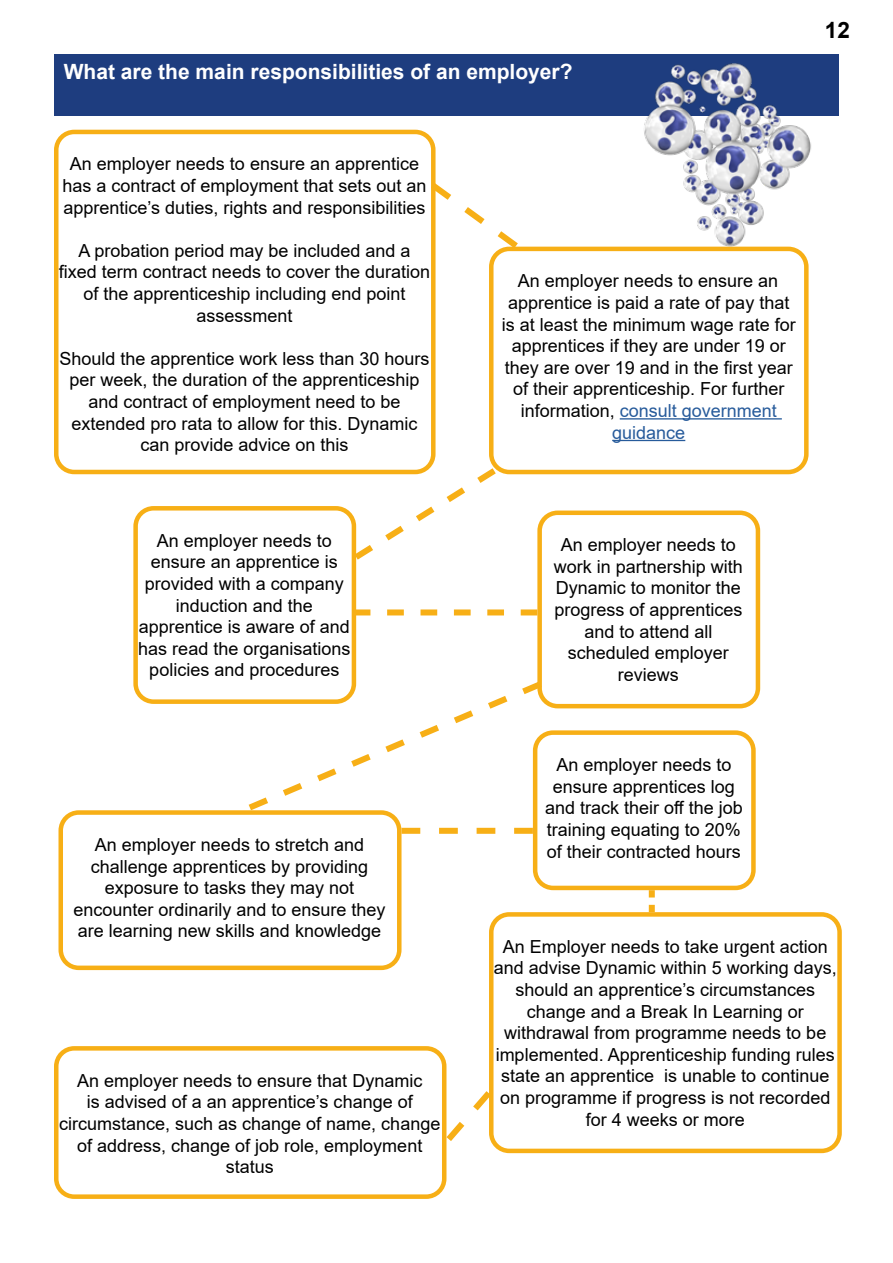
<style>
.page{position:relative;width:893px;height:1263px;background:#fff}
.page>*{position:absolute;margin:0;border:0;box-sizing:border-box;transform-origin:0 0}
.t1{font:700 22.5px "Arial";color:#000}
.t2{font:700 21px "Arial";color:#fff}
.t3{font:18px/21.6px "Arial";color:#000;text-align:center}
.s1{color:#275b9b}
</style>
<div class="page">
<div style="left:54px;top:54px;width:785px;height:62px;background:#1e3d7f"></div>
<div style="left:537px;top:510px;width:223px;height:198px;border:4px solid #f7af16;border-radius:18px"></div>
<div style="left:533px;top:730px;width:223px;height:160px;border:4px solid #f7af16;border-radius:18px"></div>
<div style="left:58px;top:810px;width:343px;height:160px;border:4px solid #f7af16;border-radius:18px"></div>
<div style="left:489px;top:912px;width:353px;height:241px;border:4px solid #f7af16;border-radius:18px"></div>
<hr style="left:620px;top:418px;width:162px;height:1px;background:#275b9b">
<hr style="left:612px;top:440px;width:73px;height:1px;background:#275b9b">
<div style="left:489px;top:247px;width:320px;height:227px;border:4px solid #f7af16;border-radius:18px"></div>
<div style="left:54px;top:130px;width:382px;height:344px;border:4px solid #f7af16;border-radius:18px"></div>
<div style="left:133px;top:506px;width:223px;height:198px;border:4px solid #f7af16;border-radius:18px"></div>
<div style="left:54px;top:1046px;width:392px;height:153px;border:4px solid #f7af16;border-radius:18px"></div>
<img style="left:636px;top:63px;width:175px;height:188px">
<svg style="left:431px;top:177px;width:93px;height:77px"></svg>
<svg style="left:242px;top:676px;width:306px;height:139px"></svg>
<svg style="left:354px;top:609px;width:183px;height:6px"></svg>
<svg style="left:649px;top:890px;width:6px;height:22px"></svg>
<svg style="left:441px;top:1085px;width:56px;height:62px"></svg>
<svg style="left:348px;top:463px;width:154px;height:102px"></svg>
<svg style="left:401px;top:828px;width:132px;height:6px"></svg>
<p class="t2" style="left:64px;top:57px;width:510px">What are the main responsibilities of an employer?</p>
<p class="t3" style="left:62px;top:153px;width:366px">An employer needs to ensure an apprentice has a contract of employment that sets out an apprentice’s duties, rights and responsibilities</p>
<p class="t3" style="left:59px;top:240px;width:373px">A probation period may be included and a fixed term contract needs to cover the duration of the apprenticeship including end point assessment</p>
<p class="t3" style="left:59px;top:348px;width:372px">Should the apprentice work less than 30 hours per week, the duration of the apprenticeship and contract of employment need to be extended pro rata to allow for this. Dynamic can provide advice on this</p>
<p class="t3" style="left:502px;top:270px;width:296px">An employer needs to ensure an apprentice is paid a rate of pay that is at least the minimum wage rate for apprentices if they are under 19 or they are over 19 and in the first year of their apprenticeship. For further information, <span class="s1">consult government guidance</span></p>
<p class="t1" style="left:825px;top:15px;width:27px">12</p>
<p class="t3" style="left:138px;top:529px;width:214px">An employer needs to ensure an apprentice is provided with a company induction and the apprentice is aware of and has read the organisations policies and procedures</p>
<p class="t3" style="left:554px;top:534px;width:191px">An employer needs to work in partnership with<br>Dynamic to monitor the progress of apprentices and to attend all scheduled employer reviews</p>
<p class="t3" style="left:73px;top:834px;width:314px">An employer needs to stretch and challenge apprentices by providing exposure to tasks they may not encounter ordinarily and to ensure they are learning new skills and knowledge</p>
<p class="t3" style="left:59px;top:1069px;width:383px">An employer needs to ensure that Dynamic<br>is advised of a an apprentice’s change of circumstance, such as change of name, change of address, change of job role, employment status</p>
<p class="t3" style="left:545px;top:754px;width:199px">An employer needs to ensure apprentices log and track their off the job training equating to 20% of their contracted hours</p>
<p class="t3" style="left:494px;top:936px;width:345px">An Employer needs to take urgent action and advise Dynamic within 5 working days, should an apprentice’s circumstances change and a Break In Learning or withdrawal from programme needs to be implemented. Apprenticeship funding rules state an apprentice is unable to continue on programme if progress is not recorded for 4 weeks or more</p>
</div>
